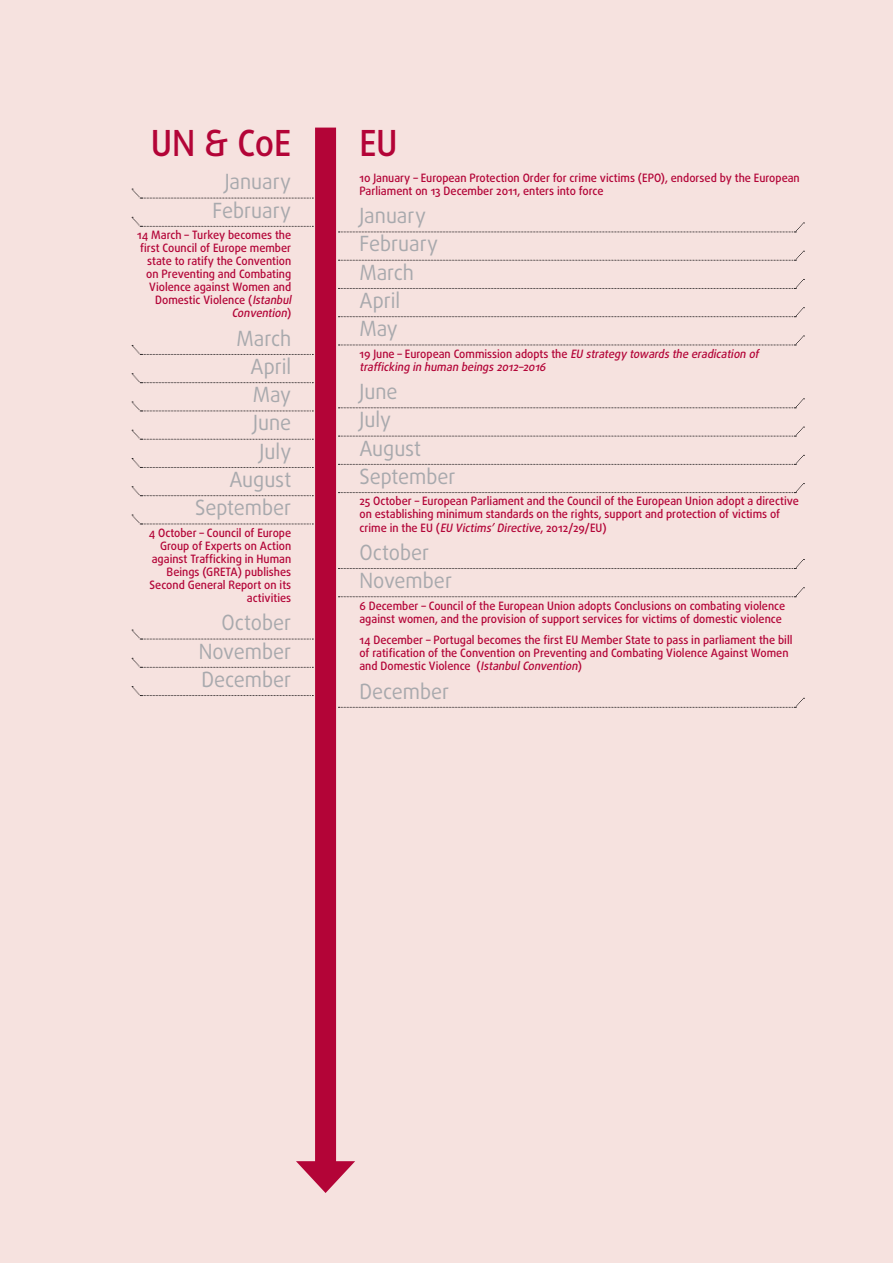
<style>
.page{position:relative;width:893px;height:1263px;background:#f6e2df}
.page>*{position:absolute;margin:0;border:0;box-sizing:border-box;transform-origin:0 0}
.t1{font:500 36px "Daxline Pro";letter-spacing:-.01em;color:#b30437;scale:.95 1}
.TIMELINE_month_right{font:21px "Daxline Pro";color:#a8a9ad;scale:.95 1}
.TIMELINE_month_left{font:21px "Daxline Pro";color:#a8a9ad;scale:.95 1}
.TIMELINE_body_left{font:500 11.55px/13px "Daxline Pro";color:#b30437;scale:.95 1}
.TIMELINE_body_right{font:500 11.55px/13px "Daxline Pro";color:#b30437;text-align:right;scale:.95 1}
.TIMELINE_body_left-2{font:italic 500 11.55px/13px "Daxline Pro";color:#b30437;scale:.95 1}
.s1{font-style:italic}
.s2{font-style:normal}
</style>
<div class="page">
<svg style="left:132px;top:189px;width:181px;height:10px"></svg>
<svg style="left:132px;top:217px;width:181px;height:10px"></svg>
<svg style="left:132px;top:345px;width:181px;height:10px"></svg>
<svg style="left:132px;top:373px;width:181px;height:10px"></svg>
<svg style="left:132px;top:402px;width:181px;height:10px"></svg>
<svg style="left:132px;top:430px;width:181px;height:10px"></svg>
<svg style="left:132px;top:458px;width:181px;height:10px"></svg>
<svg style="left:132px;top:486px;width:181px;height:10px"></svg>
<svg style="left:132px;top:515px;width:181px;height:10px"></svg>
<svg style="left:132px;top:630px;width:181px;height:10px"></svg>
<svg style="left:132px;top:658px;width:181px;height:10px"></svg>
<svg style="left:132px;top:686px;width:181px;height:10px"></svg>
<svg style="left:338px;top:223px;width:466px;height:10px"></svg>
<svg style="left:338px;top:251px;width:466px;height:10px"></svg>
<svg style="left:338px;top:279px;width:466px;height:10px"></svg>
<svg style="left:338px;top:307px;width:466px;height:10px"></svg>
<svg style="left:338px;top:336px;width:466px;height:10px"></svg>
<svg style="left:338px;top:399px;width:466px;height:10px"></svg>
<svg style="left:338px;top:427px;width:466px;height:10px"></svg>
<svg style="left:338px;top:455px;width:466px;height:10px"></svg>
<svg style="left:338px;top:483px;width:466px;height:10px"></svg>
<svg style="left:338px;top:559px;width:466px;height:10px"></svg>
<svg style="left:338px;top:587px;width:466px;height:10px"></svg>
<svg style="left:338px;top:698px;width:466px;height:10px"></svg>
<div style="left:315px;top:128px;width:21px;height:1045px;background:#b30437"></div>
<svg style="left:296px;top:1161px;width:59px;height:32px"></svg>
<p class="t1" style="left:151px;top:119px;width:149px">UN &amp; CoE</p>
<p class="t1" style="left:359px;top:119px;width:42px">EU</p>
<p class="TIMELINE_month_right" style="left:225px;top:168px;width:72px">January</p>
<p class="TIMELINE_month_right" style="left:212px;top:196px;width:84px">February</p>
<p class="TIMELINE_body_right" style="left:137px;top:228px;width:166px">14 March – Turkey becomes the first Council of Europe member state to ratify the Convention on Preventing and Combating<br>Violence against Women and<br>Domestic Violence (<span class="s1">Istanbul<br>Convention</span>)</p>
<p class="TIMELINE_month_right" style="left:237px;top:324px;width:59px">March</p>
<p class="TIMELINE_month_right" style="left:250px;top:352px;width:44px">April</p>
<p class="TIMELINE_month_right" style="left:253px;top:381px;width:42px">May</p>
<p class="TIMELINE_month_right" style="left:253px;top:409px;width:42px">June</p>
<p class="TIMELINE_month_right" style="left:260px;top:437px;width:35px">July</p>
<p class="TIMELINE_month_right" style="left:229px;top:465px;width:67px">August</p>
<p class="TIMELINE_month_right" style="left:195px;top:494px;width:103px">September</p>
<p class="TIMELINE_body_right" style="left:149px;top:526px;width:152px">4 October – Council of Europe<br>Group of Experts on Action against Trafficking in Human<br>Beings (GRETA) publishes<br>Second General Report on its activities</p>
<p class="TIMELINE_month_right" style="left:221px;top:609px;width:75px">October</p>
<p class="TIMELINE_month_right" style="left:199px;top:637px;width:99px">November</p>
<p class="TIMELINE_month_right" style="left:201px;top:665px;width:96px">December</p>
<p class="TIMELINE_body_left" style="left:359px;top:171px;width:465px">10 January – European Protection Order for crime victims (EPO), endorsed by the European<br>Parliament on 13 December 2011, enters into force</p>
<p class="TIMELINE_month_left" style="left:359px;top:202px;width:72px">January</p>
<p class="TIMELINE_month_left" style="left:359px;top:230px;width:84px">February</p>
<p class="TIMELINE_month_left" style="left:359px;top:258px;width:59px">March</p>
<p class="TIMELINE_month_left" style="left:359px;top:287px;width:44px">April</p>
<p class="TIMELINE_month_left" style="left:359px;top:315px;width:42px">May</p>
<p class="TIMELINE_body_left-2" style="left:359px;top:347px;width:425px"><span class="s2">19 June – European Commission adopts the</span> EU strategy towardsthe eradication of trafficking in human beings2012–2016</p>
<p class="TIMELINE_month_left" style="left:359px;top:378px;width:42px">June</p>
<p class="TIMELINE_month_left" style="left:359px;top:406px;width:35px">July</p>
<p class="TIMELINE_month_left" style="left:359px;top:434px;width:67px">August</p>
<p class="TIMELINE_month_left" style="left:359px;top:462px;width:103px">September</p>
<p class="TIMELINE_body_left" style="left:359px;top:495px;width:464px">25 October – European Parliament and the Council of the European Union adopt a directive on establishing minimum standards on the rights, support and protection of victims of crime in the EU (<span class="s1">EU Victims’Directive</span>, 2012/29/EU)</p>
<p class="TIMELINE_month_left" style="left:359px;top:538px;width:75px">October</p>
<p class="TIMELINE_month_left" style="left:359px;top:567px;width:99px">November</p>
<p class="TIMELINE_body_left" style="left:359px;top:599px;width:450px">6 December – Council of the European Union adopts Conclusions on combating violence against women, and the provision of support services for victims of domestic violence</p>
<p class="TIMELINE_body_left" style="left:359px;top:634px;width:457px">14 December – Portugal becomes the first EU Member State to pass in parliament the bill of ratification of the Convention on Preventing and Combating Violence Against Women and Domestic Violence (<span class="s1">IstanbulConvention</span>)</p>
<p class="TIMELINE_month_left" style="left:359px;top:677px;width:96px">December</p>
</div>
